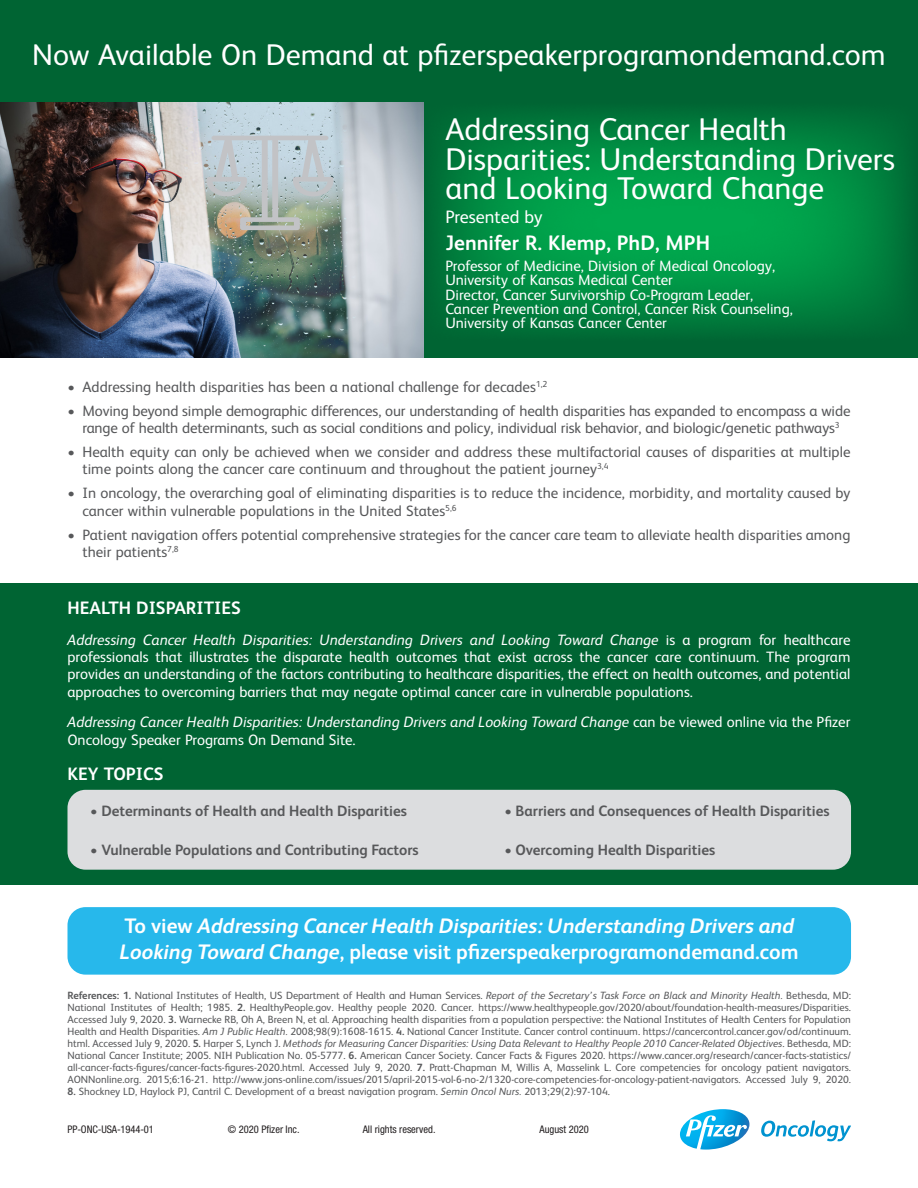
<style>
.page{position:relative;width:918px;height:1188px;background:#fff}
.page>*{position:absolute;margin:0;border:0;box-sizing:border-box;transform-origin:0 0}
.head{font:31.5px/29.8px "FS Albert";color:#fff}
.head-2{font:30px "FS Albert";color:#fff}
.t1{font:italic 700 21px/25.2px "FS Albert";color:#fff}
.head-3{font:700 21px "FS Albert";color:#fff}
.body{font:700 18px "FS Albert";color:#fff}
.head-4{font:18px "FS Albert";letter-spacing:-.005em;color:#fff}
.t2{font:15px/17.2px "FS Albert";color:#57585a}
.body-2{font:15px/17.2px "FS Albert";color:#fff;text-align:justify}
.head-5{font:15px/14.2px "FS Albert";color:#fff}
.t3{font:700 15px "FS Albert";color:#57585a}
.body-3{font:italic 15px/17.2px "FS Albert";color:#fff}
.references{font:10.5px/12px "FS Albert";color:#57585a;text-align:justify}
.t4{font:condensed 10.5px "Helvetica Neue LT Std";color:#231f20}
.s1{font-style:italic}
.s2{font-style:normal}
.s3{font-weight:700}
</style>
<div class="page">
<div style="left:0;top:583px;width:918px;height:302px;background:#006433"></div>
<div style="left:0;top:0;width:918px;height:358px;background:#006433"></div>
<svg style="left:423px;top:103px;width:484px;height:238px"></svg>
<img style="left:0;top:103px;width:423px;height:255px">
<div style="left:68px;top:790px;width:783px;height:80px;background:#dcdddf;border-radius:18px"></div>
<div style="left:68px;top:907px;width:783px;height:68px;background:#27b8eb;border-radius:18px"></div>
<svg style="left:680px;top:1109px;width:69px;height:41px"></svg>
<svg style="left:761px;top:1120px;width:90px;height:21px"></svg>
<svg style="left:206px;top:136px;width:128px;height:94px;background:#b6c0be"></svg>
<p class="head-2" style="left:32px;top:35px;width:855px">Now Available On Demand at pfizerspeakerprogramondemand.com</p>
<p class="head" style="left:445px;top:112px;width:451px">Addressing Cancer Health<br>Disparities: Understanding Drivers and Looking Toward Change</p>
<p class="head-4" style="left:445px;top:205px;width:99px">Presented by</p>
<p class="head-3" style="left:445px;top:229px;width:266px">Jennifer R. Klemp, PhD, MPH</p>
<p class="head-5" style="left:445px;top:258px;width:349px">Professor of Medicine, Division of Medical Oncology, University of Kansas Medical Center<br>Director, Cancer Survivorship Co-Program Leader, Cancer Prevention and Control, Cancer Risk Counseling, University of Kansas Cancer Center</p>
<p class="t2" style="left:68px;top:377px;width:481px">• Addressing health disparities has been a national challenge for decades<sup>1,2</sup></p>
<p class="t2" style="left:68px;top:401px;width:784px;text-align:center">• Moving beyond simple demographic differences, our understanding of health disparities has expanded to encompass a wide range of health determinants, such as social conditions and policy, individual risk behavior, and biologic/genetic pathways<sup>3</sup></p>
<p class="t2" style="left:82px;top:443px;width:769px;text-indent:-15px">• Health equity can only be achieved when we consider and address these multifactorial causes of disparities at multiple time points along the cancer care continuum and throughout the patient journey<sup>3,4</sup></p>
<p class="t2" style="left:82px;top:484px;width:770px;text-indent:-15px">• In oncology, the overarching goal of eliminating disparities is to reduce the incidence, morbidity, and mortality caused by cancer within vulnerable populations in the United States<sup>5,6</sup></p>
<p class="t2" style="left:82px;top:525px;width:770px;text-indent:-15px">• Patient navigation offers potential comprehensive strategies for the cancer care team to alleviate health disparities among their patients<sup>7,8</sup></p>
<p class="body" style="left:68px;top:596px;width:175px">HEALTH DISPARITIES</p>
<p class="body-2" style="left:68px;top:630px;width:785px"><span class="s1">Addressing Cancer Health Disparities: Understanding Drivers and Looking Toward Change</span> is a program for healthcare professionals that illustrates the disparate health outcomes that exist across the cancer care continuum. The program provides an understanding of the factors contributing to healthcare disparities, the effect on health outcomes, and potential approaches to overcoming barriers that may negate optimal cancer care in vulnerable populations.</p>
<p class="body-3" style="left:68px;top:713px;width:785px">Addressing Cancer Health Disparities: Understanding Drivers and Looking Toward Change <span class="s2">can be viewed online via the Pfizer<br>Oncology Speaker Programs On Demand Site.</span></p>
<p class="body" style="left:68px;top:762px;width:98px">KEY TOPICS</p>
<p class="t3" style="left:90px;top:800px;width:318px">• Determinants of Health and Health Disparities</p>
<p class="t3" style="left:90px;top:839px;width:330px">• Vulnerable Populations and Contributing Factors</p>
<p class="t3" style="left:504px;top:800px;width:327px">• Barriers and Consequences of Health Disparities</p>
<p class="t3" style="left:504px;top:839px;width:213px">• Overcoming Health Disparities</p>
<p class="t1" style="left:120px;top:913px;width:680px"><span class="s2">To view</span> Addressing Cancer Health Disparities: Understanding Drivers and<br>Looking Toward Change<span class="s2">, please visit pfizerspeakerprogramondemand.com</span></p>
<p class="references" style="left:68px;top:989px;width:785px"><span class="s3">References: 1.</span> National Institutes of Health, US Department of Health and Human Services. <span class="s1">Report of the Secretary’s Task Force on Black and Minority Health.</span> Bethesda, MD:<br>National Institutes of Health; 1985. <span class="s3">2.</span> HealthyPeople.gov. Healthy people 2020. Cancer. https://www.healthypeople.gov/2020/about/foundation-health-measures/Disparities.<br>Accessed July 9, 2020. <span class="s3">3.</span> Warnecke RB, Oh A, Breen N, et al. Approaching health disparities from a population perspective: the National Institutes of Health Centers for Population Health and Health Disparities. <span class="s1">Am J Public Health.</span> 2008;98(9):1608-1615. <span class="s3">4.</span> National Cancer Institute. Cancer control continuum. https://cancercontrol.cancer.gov/od/continuum. html. Accessed July 9, 2020. <span class="s3">5.</span> Harper S, Lynch J. <span class="s1">Methods for Measuring Cancer Disparities: Using Data Relevant to Healthy People 2010 Cancer-Related Objectives</span>. Bethesda, MD:<br>National Cancer Institute; 2005. NIH Publication No. 05-5777. <span class="s3">6.</span> American Cancer Society. Cancer Facts &amp; Figures 2020. https://www.cancer.org/research/cancer-facts-statistics/ all-cancer-facts-figures/cancer-facts-figures-2020.html. Accessed July 9, 2020. <span class="s3">7.</span> Pratt-Chapman M, Willis A, Masselink L. Core competencies for oncology patient navigators.<br>AONNonline.org. 2015;6:16-21. http://www.jons-online.com/issues/2015/april-2015-vol-6-no-2/1320-core-competencies-for-oncology-patient-navigators. Accessed July 9, 2020.</p>
<p class="references" style="left:68px;top:1085px;width:544px"><span class="s3">8.</span> Shockney LD, Haylock PJ, Cantril C. Development of a breast navigation program. <span class="s1">Semin Oncol Nurs.</span> 2013;29(2):97-104.</p>
<p class="t4" style="left:68px;top:1123px;width:88px">PP-ONC-USA-1944-01</p>
<p class="t4" style="left:228px;top:1123px;width:73px">© 2020 Pfizer Inc.</p>
<p class="t4" style="left:363px;top:1123px;width:74px">All rights reserved.</p>
<p class="t4" style="left:539px;top:1123px;width:51px">August 2020</p>
</div>
